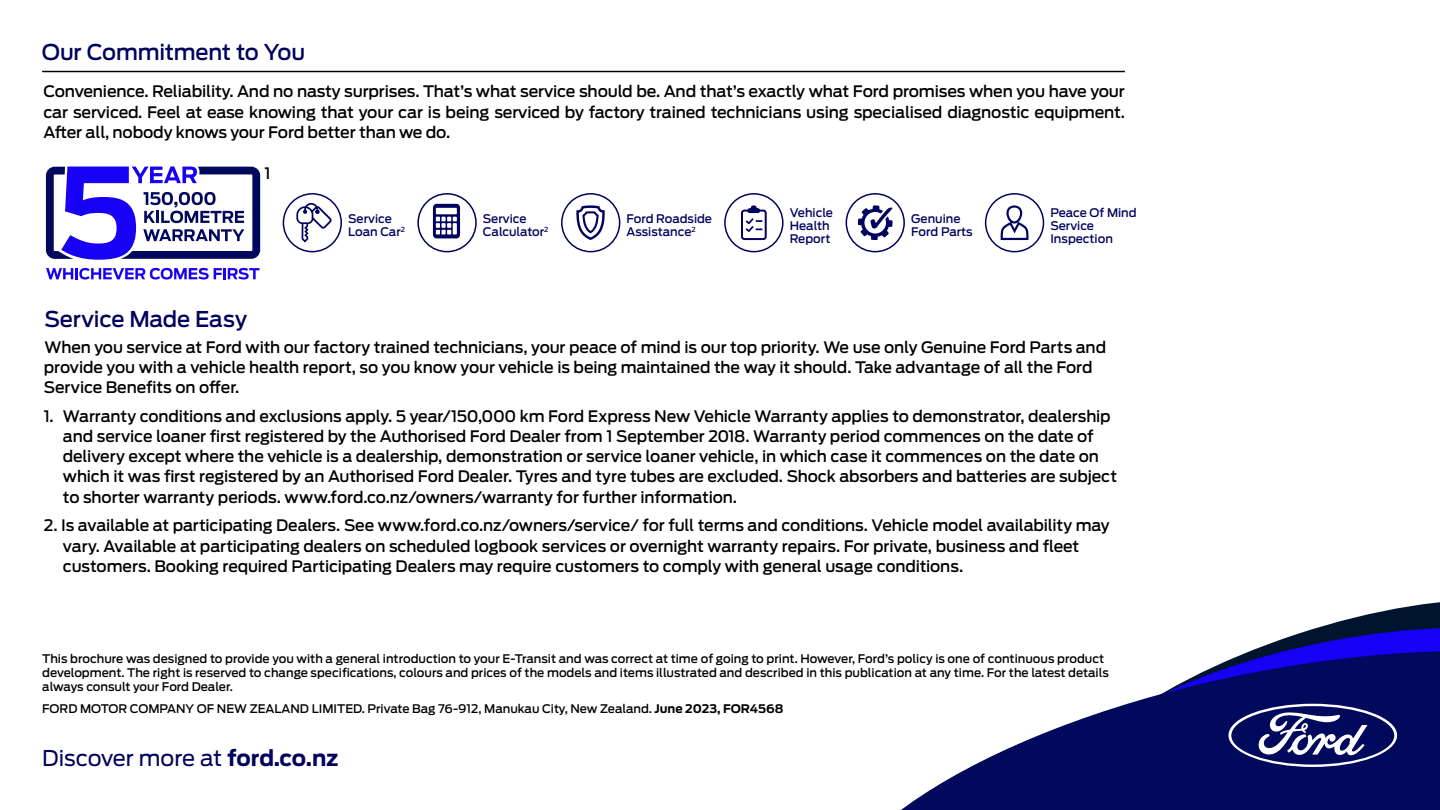
<style>
.page{position:relative;width:1440px;height:810px;background:#fff}
.page>*{position:absolute;margin:0;border:0;box-sizing:border-box;transform-origin:0 0}
.t1{font:500 21.67px "Ford Antenna";letter-spacing:-.01em;color:#00025d}
.t2{font:21.67px "Ford Antenna";color:#00025d}
.t3{font:500 15.75px/20.2px "Ford Antenna";letter-spacing:-.01em;color:#000}
.t4{font:500 11.85px/14.2px "Ford Antenna";color:#000}
.t5{font:500 11.77px/12.8px "Ford Antenna";color:#00025d}
.s1{font-weight:700}
</style>
<div class="page">
<svg style="left:1334px;top:610px;width:106px;height:13px"></svg>
<svg style="left:901px;top:623px;width:539px;height:187px;fill:#00095b"></svg>
<svg style="left:1228px;top:704px;width:169px;height:63px"></svg>
<hr style="left:42px;top:71px;width:1083px;height:1px;background:#000">
<svg style="left:283px;top:193px;width:59px;height:59px"></svg>
<svg style="left:417px;top:193px;width:60px;height:59px"></svg>
<svg style="left:561px;top:193px;width:59px;height:59px"></svg>
<svg style="left:724px;top:193px;width:60px;height:59px"></svg>
<svg style="left:846px;top:193px;width:59px;height:59px"></svg>
<svg style="left:985px;top:193px;width:59px;height:59px"></svg>
<svg style="left:46px;top:166px;width:214px;height:94px"></svg>
<svg style="left:46px;top:268px;width:214px;height:12px"></svg>
<h1 class="t1" style="left:42px;top:33px;width:265px">Our Commitment to You</h1>
<p class="t3" style="left:43px;top:80px;width:1083px;text-align:justify">Convenience. Reliability. And no nasty surprises. That’s what service should be. And that’s exactly what Ford promises when you have your car serviced. Feel at ease knowing that your car is being serviced by factory trained technicians using specialised diagnostic equipment.<br>After all, nobody knows your Ford better than we do.</p>
<p class="t3" style="left:265px;top:161px;width:8px">1</p>
<p class="t5" style="left:348px;top:211px;width:58px">Service<br>Loan Car<sup>2</sup></p>
<p class="t5" style="left:483px;top:211px;width:67px">Service<br>Calculator<sup>2</sup></p>
<p class="t5" style="left:627px;top:211px;width:87px">Ford Roadside<br>Assistance<sup>2</sup></p>
<p class="t5" style="left:790px;top:205px;width:45px">Vehicle<br>Health<br>Report</p>
<p class="t5" style="left:911px;top:211px;width:63px">Genuine<br>Ford Parts</p>
<p class="t5" style="left:1050px;top:205px;width:88px">Peace Of Mind<br>Service<br>Inspection</p>
<h1 class="t1" style="left:44px;top:300px;width:204px">Service Made Easy</h1>
<p class="t3" style="left:44px;top:335px;width:1064px">When you service at Ford with our factory trained technicians, your peace of mind is our top priority. We use only Genuine Ford Parts and provide you with a vehicle health report, so you know your vehicle is being maintained the way it should. Take advantage of all the Ford<br>Service Benefits on offer.</p>
<p class="t3" style="left:63px;top:404px;width:1056px;text-indent:-19px">1. Warranty conditions and exclusions apply. 5 year/150,000 km Ford Express New Vehicle Warranty applies to demonstrator, dealership and service loaner first registered by the Authorised Ford Dealer from 1 September 2018. Warranty period commences on the date of delivery except where the vehicle is a dealership, demonstration or service loaner vehicle, in which case it commences on the date on which it was first registered by an Authorised Ford Dealer. Tyres and tyre tubes are excluded. Shock absorbers and batteries are subject to shorter warranty periods. www.ford.co.nz/owners/warranty for further information.</p>
<p class="t3" style="left:63px;top:514px;width:1048px;text-indent:-19px">2. Is available at participating Dealers. See www.ford.co.nz/owners/service/ for full terms and conditions. Vehicle model availability may vary. Available at participating dealers on scheduled logbook services or overnight warranty repairs. For private, business and fleet customers. Booking required Participating Dealers may require customers to comply with general usage conditions.</p>
<p class="t4" style="left:42px;top:650px;width:1068px">This brochure was designed to provide you with a general introduction to your E-Transit and was correct at time of going to print. However, Ford’s policy is one of continuous product development. The right is reserved to change specifications, colours and prices of the models and items illustrated and described in this publication at any time. For the latest details always consult your Ford Dealer.</p>
<p class="t4" style="left:42px;top:701px;width:743px">FORD MOTOR COMPANY OF NEW ZEALAND LIMITED. Private Bag 76-912, Manukau City, New Zealand. <span class="s1">June 2023, FOR4568</span></p>
<h1 class="t2" style="left:42px;top:740px;width:297px">Discover more at <span class="s1">ford.co.nz</span></h1>
</div>
